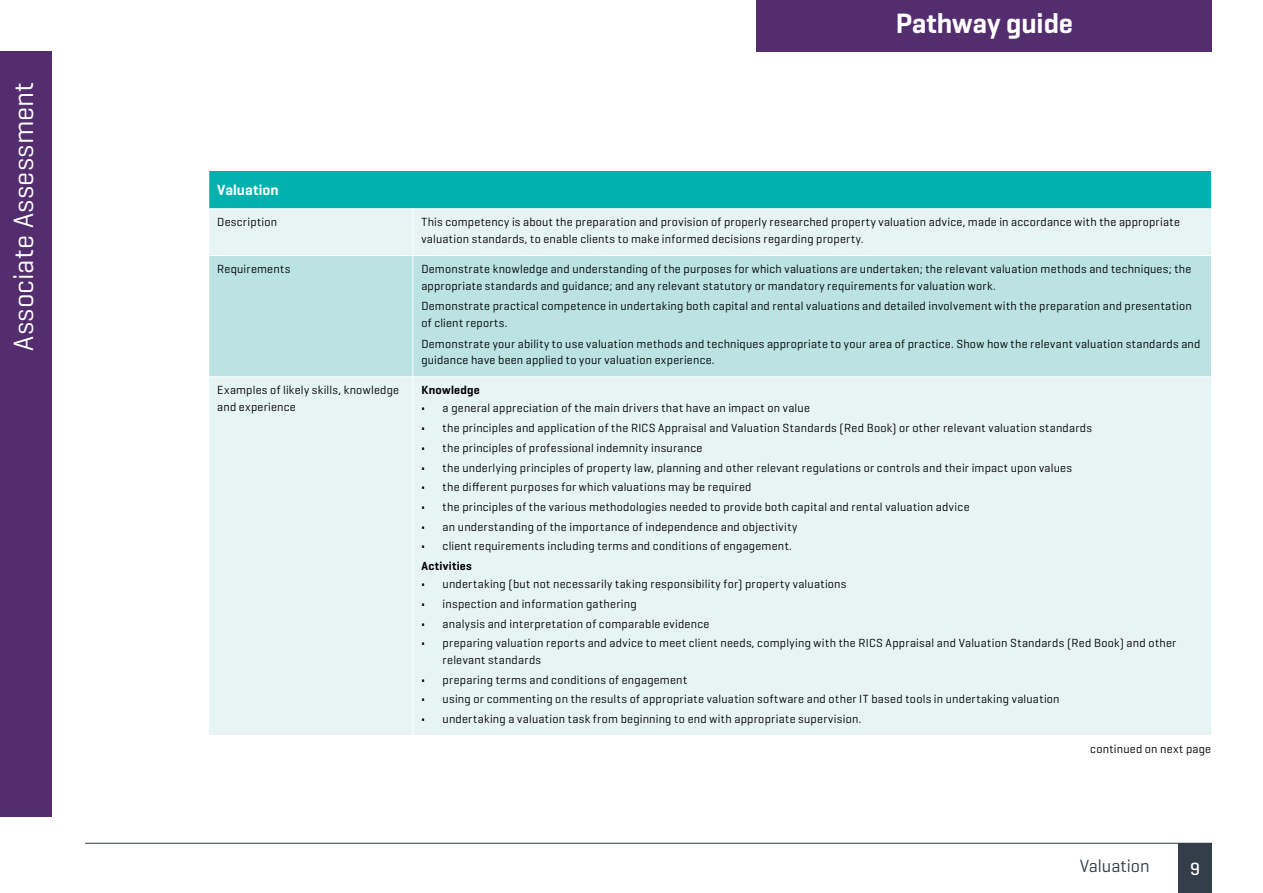
<style>
.page{position:relative;width:1263px;height:893px;background:#fff}
.page>*{position:absolute;margin:0;border:0;box-sizing:border-box;transform-origin:0 0}
.t1{font:28.5px "Geogrotesque";letter-spacing:.01em;color:#fff}
.t2{font:600 28.5px "Geogrotesque";letter-spacing:-.005em;color:#fff}
.t3{font:18px "Geogrotesque";color:#333e48}
.t4{font:500 18px "Geogrotesque";color:#fff}
.t5{font:600 15px "Geogrotesque";letter-spacing:.005em;color:#fff}
.t6{font:12px/16.5px "Geogrotesque";letter-spacing:.02em;color:#000}
.t7{font:600 12px "Geogrotesque";letter-spacing:.015em;color:#000}
.s1{font-weight:700}
.s2{font-weight:600}
</style>
<div class="page">
<div style="left:1178px;top:843px;width:34px;height:50px;background:#333e48"></div>
<hr style="left:85px;top:843px;width:1127px;height:1px;background:#333e48">
<div style="left:0;top:51px;width:51px;height:765px;background:#532d6d"></div>
<div style="left:757px;top:0;width:455px;height:51px;background:#532d6d"></div>
<div style="left:209px;top:170px;width:1002px;height:39px;background:#00b1b0"></div>
<div style="left:209px;top:209px;width:1002px;height:526px;background:#e6f4f3"></div>
<div style="left:209px;top:256px;width:1002px;height:120px;background:#bae3e2"></div>
<hr style="left:208px;top:170px;width:205px;height:1px;background:#fff">
<hr style="left:413px;top:170px;width:799px;height:1px;background:#fff">
<hr style="left:208px;top:208px;width:205px;height:1px;background:#fff">
<hr style="left:413px;top:208px;width:799px;height:1px;background:#fff">
<hr style="left:412px;top:209px;width:1px;height:46px;background:#fff">
<hr style="left:208px;top:255px;width:205px;height:1px;background:#fff">
<hr style="left:413px;top:255px;width:799px;height:1px;background:#fff">
<hr style="left:412px;top:256px;width:1px;height:120px;background:#fff">
<hr style="left:208px;top:376px;width:205px;height:1px;background:#fff">
<hr style="left:413px;top:376px;width:799px;height:1px;background:#fff">
<hr style="left:412px;top:377px;width:1px;height:358px;background:#fff">
<h1 class="t1" style="left:6px;top:351px;width:271px;rotate:-90deg">Associate Assessment</h1>
<h1 class="t2" style="left:896px;top:6px;width:179px">Pathway guide</h1>
<p class="t5" style="left:217px;top:181px;width:63px">Valuation</p>
<p class="t6" style="left:217px;top:214px;width:61px">Description</p>
<p class="t6" style="left:421px;top:214px;width:760px">This competency is about the preparation and provision of properly researched property valuation advice, made in accordance with the appropriate valuation standards, to enable clients to make informed decisions regarding property.</p>
<p class="t6" style="left:217px;top:260px;width:75px">Requirements</p>
<p class="t6" style="left:421px;top:260px;width:771px">Demonstrate knowledge and understanding of the purposes for which valuations are undertaken; the relevant valuation methods and techniques; the appropriate standards and guidance; and any relevant statutory or mandatory requirements for valuation work.</p>
<p class="t6" style="left:421px;top:298px;width:772px">Demonstrate practical competence in undertaking both capital and rental valuations and detailed involvement with the preparation and presentation of client reports.</p>
<p class="t6" style="left:421px;top:335px;width:780px">Demonstrate your ability to use valuation methods and techniques appropriate to your area of practice. Show how the relevant valuation standards and guidance have been applied to your valuation experience.</p>
<p class="t6" style="left:217px;top:382px;width:183px">Examples of likely skills, knowledge and experience</p>
<p class="t7" style="left:421px;top:383px;width:60px">Knowledge</p>
<p class="t6" style="left:421px;top:400px;width:390px"><span class="s1">•</span> a general appreciation of the main drivers that have an impact on value</p>
<p class="t6" style="left:421px;top:419px;width:672px"><span class="s1">•</span> the principles and application of the RICS Appraisal and Valuation Standards (Red Book) or other relevant valuation standards</p>
<p class="t6" style="left:421px;top:439px;width:283px"><span class="s1">•</span> the principles of professional indemnity insurance</p>
<p class="t6" style="left:421px;top:459px;width:652px"><span class="s1">•</span> the underlying principles of property law, planning and other relevant regulations or controls and their impact upon values</p>
<p class="t6" style="left:421px;top:479px;width:332px"><span class="s1">•</span> the different purposes for which valuations may be required</p>
<p class="t6" style="left:421px;top:498px;width:550px"><span class="s1">•</span> the principles of the various methodologies needed to provide both capital and rental valuation advice</p>
<p class="t6" style="left:421px;top:518px;width:377px"><span class="s1">•</span> an understanding of the importance of independence and objectivity</p>
<p class="t6" style="left:421px;top:536px;width:372px;line-height:19.6px"><span class="s1">•</span> client requirements including terms and conditions of engagement.<br><span class="s2">Activities</span></p>
<p class="t6" style="left:421px;top:575px;width:427px"><span class="s1">•</span> undertaking (but not necessarily taking responsibility for) property valuations</p>
<p class="t6" style="left:421px;top:595px;width:217px"><span class="s1">•</span> inspection and information gathering</p>
<p class="t6" style="left:421px;top:615px;width:289px"><span class="s1">•</span> analysis and interpretation of comparable evidence</p>
<p class="t6" style="left:443px;top:635px;width:735px;text-indent:-21px"><span class="s1">•</span> preparing valuation reports and advice to meet client needs, complying with the RICS Appraisal and Valuation Standards (Red Book) and other relevant standards</p>
<p class="t6" style="left:421px;top:671px;width:267px"><span class="s1">•</span> preparing terms and conditions of engagement</p>
<p class="t6" style="left:421px;top:690px;width:640px"><span class="s1">•</span> using or commenting on the results of appropriate valuation software and other IT based tools in undertaking valuation</p>
<p class="t6" style="left:421px;top:710px;width:441px"><span class="s1">•</span> undertaking a valuation task from beginning to end with appropriate supervision.</p>
<p class="t6" style="left:1090px;top:740px;width:122px">continued on next page</p>
<h2 class="t3" style="left:1080px;top:854px;width:71px">Valuation</h2>
<h2 class="t4" style="left:1190px;top:857px;width:11px">9</h2>
</div>
